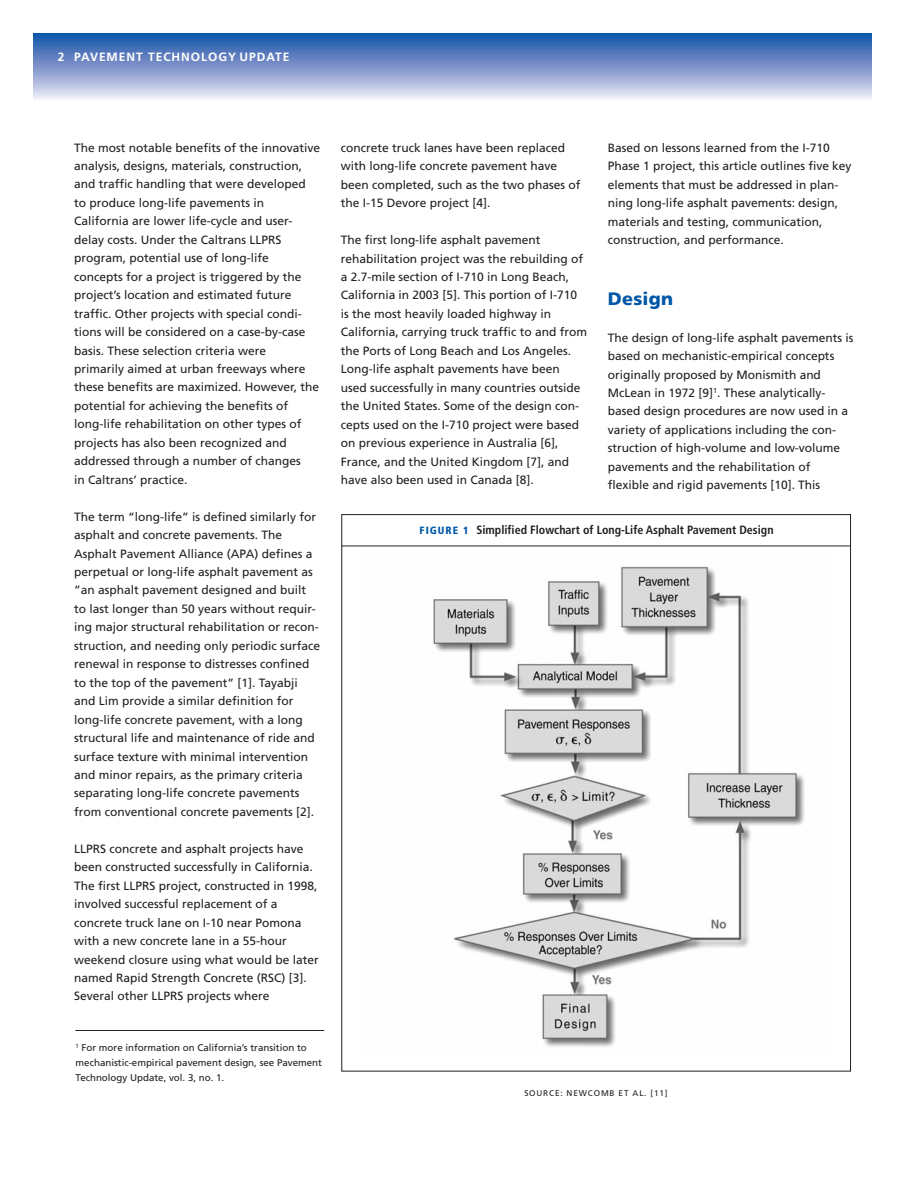
<style>
.page{position:relative;width:905px;height:1188px;background:#fff}
.page>*{position:absolute;margin:0;border:0;box-sizing:border-box;transform-origin:0 0}
.t1{font:900 18px "Frutiger";letter-spacing:.015em;color:#0157a8}
.t2{font:12px/18.5px "Frutiger";color:#231f20}
.t3{font:700 condensed 12px "Frutiger";color:#231f20}
.t4{font:700 12px "Frutiger";letter-spacing:.08em;color:#fff}
.t5{font:9.75px/15px "Frutiger";color:#231f20}
.t6{font:8.25px "Frutiger";letter-spacing:.1em;color:#231f20}
.s1{font-weight:900;font-size:10.5px;color:#0157a8}
</style>
<div class="page">
<div style="left:34px;top:34px;width:837px;height:66px;background:linear-gradient(to bottom,#124ea6,#ebe5f4)"></div>
<hr style="left:341px;top:546px;width:509px;height:1px;background:#231f20">
<img style="left:433px;top:566px;width:372px;height:481px">
<hr style="left:75px;top:1030px;width:249px;height:1px;background:#231f20">
<p class="t4" style="left:58px;top:52px;width:8px">2</p>
<p class="t4" style="left:74px;top:52px;width:216px">PAVEMENT TECHNOLOGY UPDATE</p>
<p class="t2" style="left:74px;top:139px;width:247px">The most notable benefits of the innovative analysis, designs, materials, construction, and traffic handling that were developed to produce long-life pavements in California are lower life-cycle and user&shy;delay costs. Under the Caltrans LLPRS program, potential use of long-life concepts for a project is triggered by the project’s location and estimated future traffic. Other projects with special condi&shy;tions will be considered on a case-by-case basis. These selection criteria were<br>primarily aimed at urban freeways where these benefits are maximized. However, the potential for achieving the benefits of long-life rehabilitation on other types of projects has also been recognized and addressed through a number of changes<br>in Caltrans’ practice.</p>
<p class="t2" style="left:74px;top:508px;width:247px">The term “long-life” is defined similarly for asphalt and concrete pavements. The Asphalt Pavement Alliance (APA) defines a perpetual or long-life asphalt pavement as ”an asphalt pavement designed and built to last longer than 50 years without requir&shy;ing major structural rehabilitation or recon&shy;struction, and needing only periodic surface renewal in response to distresses confined to the top of the pavement” [1]. Tayabji and Lim provide a similar definition for long-life concrete pavement, with a long structural life and maintenance of ride and surface texture with minimal intervention and minor repairs, as the primary criteria separating long-life concrete pavements from conventional concrete pavements [2].</p>
<p class="t2" style="left:74px;top:840px;width:246px">LLPRS concrete and asphalt projects have been constructed successfully in California.<br>The first LLPRS project, constructed in 1998, involved successful replacement of a concrete truck lane on I-10 near Pomona with a new concrete lane in a 55-hour weekend closure using what would be later named Rapid Strength Concrete (RSC) [3].<br>Several other LLPRS projects where</p>
<p class="t5" style="left:76px;top:1041px;width:248px"><sup>1</sup> For more information on California’s transition to mechanistic-empirical pavement design, see Pavement<br>Technology Update, vol. 3, no. 1.</p>
<p class="t2" style="left:341px;top:139px;width:241px">concrete truck lanes have been replaced with long-life concrete pavement have been completed, such as the two phases of the I-15 Devore project [4].</p>
<p class="t2" style="left:341px;top:232px;width:248px">The first long-life asphalt pavement rehabilitation project was the rebuilding of a 2.7-mile section of I-710 in Long Beach, California in 2003 [5]. This portion of I-710 is the most heavily loaded highway in California, carrying truck traffic to and from the Ports of Long Beach and Los Angeles.<br>Long-life asphalt pavements have been used successfully in many countries outside the United States. Some of the design con&shy;cepts used on the I-710 project were based on previous experience in Australia [6], France, and the United Kingdom [7], and have also been used in Canada [8].</p>
<p class="t2" style="left:607px;top:139px;width:245px">Based on lessons learned from the I-710<br>Phase 1 project, this article outlines five key elements that must be addressed in plan&shy;ning long-life asphalt pavements: design, materials and testing, communication, construction, and performance.</p>
<h1 class="t1" style="left:608px;top:291px;width:67px">Design</h1>
<p class="t2" style="left:608px;top:329px;width:247px">The design of long-life asphalt pavements is based on mechanistic-empirical concepts originally proposed by Monismith and McLean in 1972 [9]<sup>1</sup>. These analytically&shy;based design procedures are now used in a variety of applications including the con&shy;struction of high-volume and low-volume pavements and the rehabilitation of flexible and rigid pavements [10]. This</p>
<p class="t3" style="left:419px;top:525px;width:355px"><span class="s1">FIGURE 1</span> Simplified Flowchart of Long-Life Asphalt Pavement Design</p>
<p class="t6" style="left:524px;top:1090px;width:145px">SOURCE: NEWCOMB ET AL. [11]</p>
</div>
